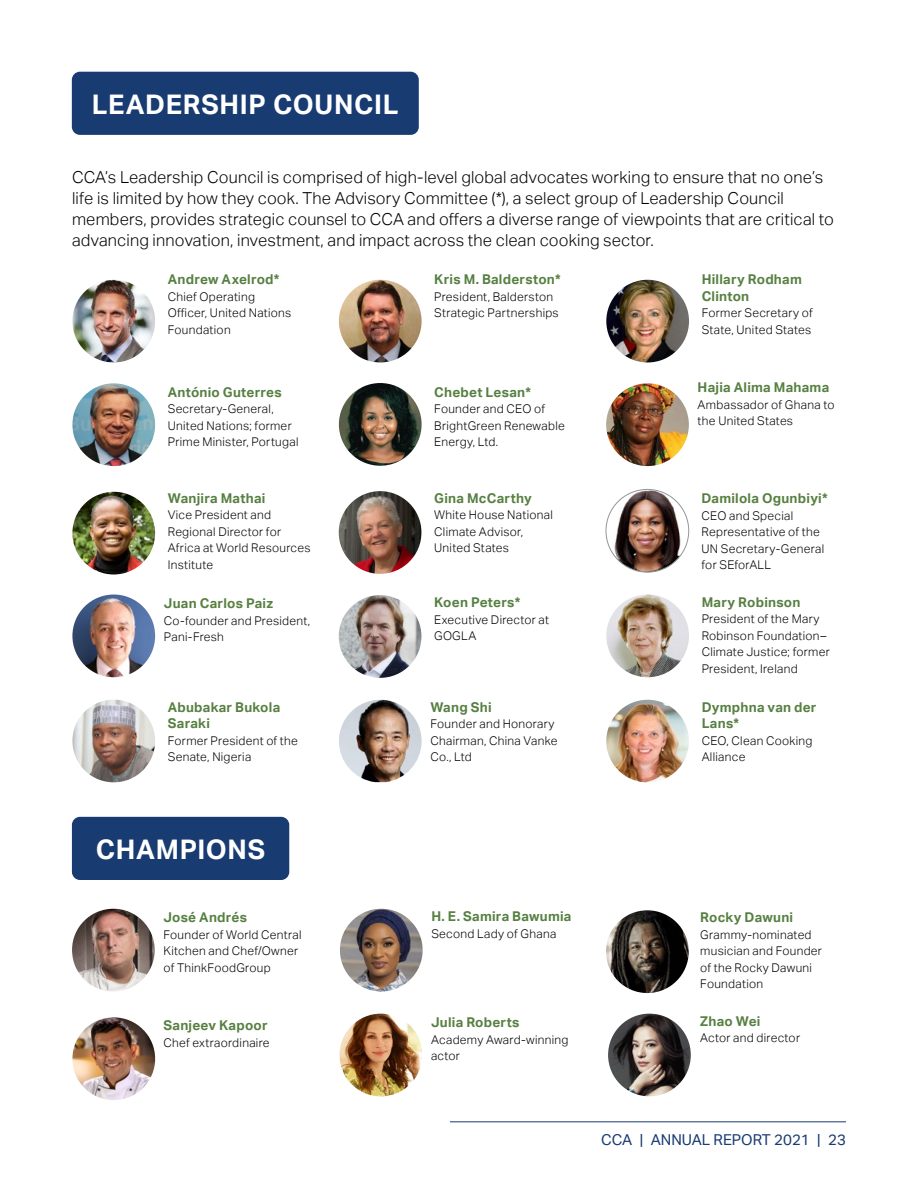
<style>
.page{position:relative;width:918px;height:1188px;background:#fff}
.page>*{position:absolute;margin:0;border:0;box-sizing:border-box;transform-origin:0 0}
.t1{font:700 27px "Aktiv Grotesk";letter-spacing:.025em;color:#fff}
.t2{font:300 16.5px/21px "Aktiv Grotesk";letter-spacing:.01em;color:#000}
.t3{font:15px "Aktiv Grotesk";color:#183b72}
.t4{font:700 13.5px/16.5px "Aktiv Grotesk";letter-spacing:.02em;color:#578042}
.t5{font:300 12px/16.5px "Aktiv Grotesk";letter-spacing:.025em;color:#000}
</style>
<div class="page">
<img style="left:72px;top:280px;width:83px;height:82px;border-radius:41px">
<img style="left:72px;top:383px;width:83px;height:83px;border-radius:41px">
<img style="left:339px;top:491px;width:82px;height:83px;border-radius:41px">
<img style="left:339px;top:700px;width:83px;height:82px">
<img style="left:339px;top:280px;width:83px;height:82px;border-radius:41px">
<img style="left:606px;top:489px;width:83px;height:83px;border-radius:41px">
<div style="left:606px;top:489px;width:83px;height:83px;border:1px solid #939598;border-radius:50%"></div>
<img style="left:72px;top:595px;width:83px;height:82px;border-radius:41px">
<img style="left:606px;top:280px;width:83px;height:82px;border-radius:41px">
<img style="left:606px;top:383px;width:83px;height:83px;border-radius:41px">
<img style="left:606px;top:595px;width:83px;height:82px;border-radius:41px">
<img style="left:339px;top:595px;width:82px;height:83px;border-radius:41px">
<img style="left:339px;top:383px;width:83px;height:83px;border-radius:41px">
<img style="left:72px;top:492px;width:83px;height:82px;border-radius:41px">
<img style="left:72px;top:700px;width:83px;height:82px;border-radius:41px">
<img style="left:606px;top:700px;width:83px;height:82px;border-radius:41px">
<img style="left:340px;top:1014px;width:82px;height:82px;border-radius:41px">
<img style="left:72px;top:1017px;width:83px;height:83px;border-radius:41px">
<img style="left:606px;top:910px;width:83px;height:83px;border-radius:41px">
<img style="left:72px;top:909px;width:83px;height:82px;border-radius:41px">
<img style="left:608px;top:1014px;width:83px;height:82px;border-radius:41px">
<img style="left:340px;top:909px;width:83px;height:82px;border-radius:41px">
<div style="left:72px;top:72px;width:347px;height:63px;background:#183b72;border-radius:8px"></div>
<div style="left:72px;top:817px;width:217px;height:63px;background:#183b72;border-radius:8px"></div>
<hr style="left:450px;top:1121px;width:396px;height:1px;background:#183b72">
<h1 class="t1" style="left:92px;top:89px;width:308px">LEADERSHIP COUNCIL</h1>
<p class="t2" style="left:72px;top:167px;width:764px">CCA’s Leadership Council is comprised of high-level global advocates working to ensure that no one’s life is limited by how they cook. The Advisory Committee (*), a select group of Leadership Council members, provides strategic counsel to CCA and offers a diverse range of viewpoints that are critical to advancing innovation, investment, and impact across the clean cooking sector.</p>
<p class="t4" style="left:168px;top:271px;width:113px">Andrew Axelrod*</p>
<p class="t5" style="left:168px;top:288px;width:125px">Chief Operating<br>Officer, United Nations<br>Foundation</p>
<p class="t4" style="left:434px;top:271px;width:128px">Kris M. Balderston*</p>
<p class="t5" style="left:434px;top:288px;width:126px">President, Balderston<br>Strategic Partnerships</p>
<p class="t4" style="left:702px;top:271px;width:102px">Hillary Rodham<br>Clinton</p>
<p class="t5" style="left:702px;top:305px;width:113px">Former Secretary of<br>State, United States</p>
<p class="t4" style="left:168px;top:384px;width:116px">António Guterres</p>
<p class="t5" style="left:168px;top:401px;width:132px">Secretary-General,<br>United Nations; former<br>Prime Minister, Portugal</p>
<p class="t4" style="left:168px;top:490px;width:99px">Wanjira Mathai</p>
<p class="t5" style="left:168px;top:507px;width:144px">Vice President and<br>Regional Director for<br>Africa at World Resources<br>Institute</p>
<p class="t4" style="left:164px;top:595px;width:111px">Juan Carlos Paiz</p>
<p class="t5" style="left:164px;top:612px;width:148px">Co-founder and President,<br>Pani-Fresh</p>
<p class="t4" style="left:168px;top:699px;width:114px">Abubakar Bukola<br>Saraki</p>
<p class="t5" style="left:168px;top:732px;width:132px">Former President of the<br>Senate, Nigeria</p>
<h1 class="t1" style="left:96px;top:834px;width:171px">CHAMPIONS</h1>
<p class="t4" style="left:164px;top:909px;width:85px">José Andrés</p>
<p class="t5" style="left:164px;top:926px;width:140px">Founder of World Central<br>Kitchen and Chef/Owner of ThinkFoodGroup</p>
<p class="t4" style="left:164px;top:1017px;width:106px">Sanjeev Kapoor</p>
<p class="t5" style="left:164px;top:1034px;width:108px">Chef extraordinaire</p>
<p class="t4" style="left:434px;top:384px;width:98px">Chebet Lesan*</p>
<p class="t5" style="left:434px;top:401px;width:132px">Founder and CEO of<br>BrightGreen Renewable<br>Energy, Ltd.</p>
<p class="t4" style="left:434px;top:490px;width:99px">Gina McCarthy</p>
<p class="t5" style="left:434px;top:507px;width:120px">White House National<br>Climate Advisor,<br>United States</p>
<p class="t4" style="left:434px;top:594px;width:88px">Koen Peters*</p>
<p class="t5" style="left:434px;top:611px;width:116px">Executive Director at<br>GOGLA</p>
<p class="t4" style="left:430px;top:699px;width:63px">Wang Shi</p>
<p class="t5" style="left:430px;top:716px;width:129px">Founder and Honorary<br>Chairman, China Vanke<br>Co., Ltd</p>
<p class="t4" style="left:698px;top:379px;width:133px">Hajia Alima Mahama</p>
<p class="t5" style="left:698px;top:396px;width:138px">Ambassador of Ghana to the United States</p>
<p class="t4" style="left:702px;top:490px;width:128px">Damilola Ogunbiyi*</p>
<p class="t5" style="left:702px;top:507px;width:124px">CEO and Special<br>Representative of the<br>UN Secretary-General for SEforALL</p>
<p class="t4" style="left:702px;top:594px;width:100px">Mary Robinson</p>
<p class="t5" style="left:702px;top:611px;width:130px">President of the Mary<br>Robinson Foundation–<br>Climate Justice; former<br>President, Ireland</p>
<p class="t4" style="left:702px;top:699px;width:116px">Dymphna van der<br>Lans*</p>
<p class="t5" style="left:702px;top:732px;width:112px">CEO, Clean Cooking<br>Alliance</p>
<p class="t4" style="left:431px;top:908px;width:142px">H. E. Samira Bawumia</p>
<p class="t5" style="left:431px;top:925px;width:126px">Second Lady of Ghana</p>
<p class="t4" style="left:431px;top:1014px;width:90px">Julia Roberts</p>
<p class="t5" style="left:431px;top:1031px;width:139px">Academy Award-winning actor</p>
<p class="t4" style="left:700px;top:909px;width:94px">Rocky Dawuni</p>
<p class="t5" style="left:700px;top:926px;width:123px">Grammy-nominated musician and Founder of the Rocky Dawuni<br>Foundation</p>
<p class="t4" style="left:700px;top:1013px;width:62px">Zhao Wei</p>
<p class="t5" style="left:700px;top:1030px;width:101px">Actor and director</p>
<p class="t3" style="left:601px;top:1131px;width:246px">CCA | ANNUAL REPORT 2021 | 23</p>
</div>
